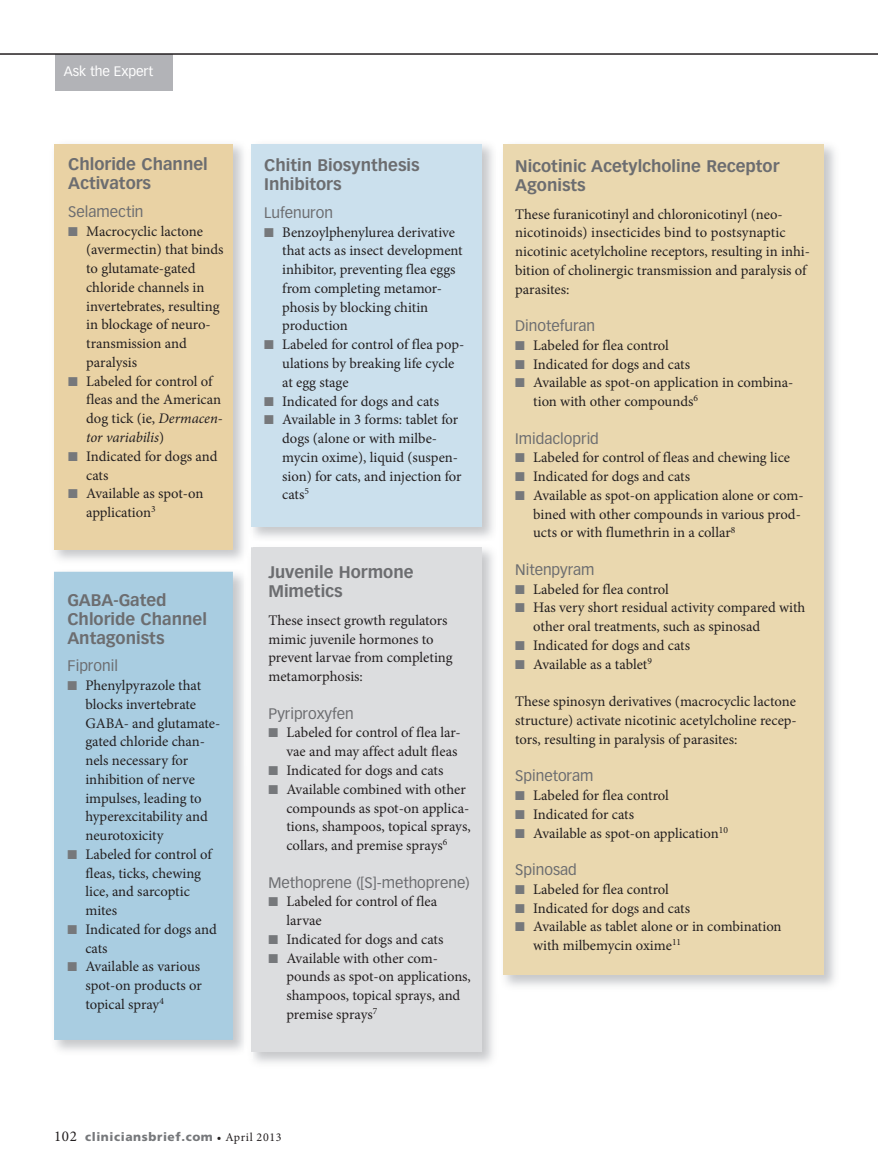
<style>
.page{position:relative;width:878px;height:1175px;background:#fff}
.page>*{position:absolute;margin:0;border:0;box-sizing:border-box;transform-origin:0 0}
.t1{font:700 16.5px/18.8px "Vectora LT Std";color:#6c6d70}
.t2{font:15px "Vectora LT Std";color:#6c6d70}
.t3{font:14.7px/18.8px "Minion Pro";color:#231f20}
.t4{font:13.5px "Vectora LT Std";color:#fff}
.t5{font:900 12px "Frutiger";letter-spacing:.05em;color:#76787b}
.s1{color:#76787b}
.s2{font-style:italic}
.s3{font-family:"Minion Pro";font-weight:400;font-size:15px;color:#231f20}
.s4{font-family:"Minion Pro";font-weight:400;color:#231f20}
</style>
<div class="page">
<div style="left:503px;top:144px;width:321px;height:830px;background:#ead8af"></div>
<div style="left:251px;top:547px;width:231px;height:504px;background:#dcdddf"></div>
<div style="left:251px;top:144px;width:230px;height:383px;background:#cbe0ed"></div>
<div style="left:54px;top:571px;width:179px;height:469px;background:#a9cde1"></div>
<div style="left:54px;top:144px;width:179px;height:405px;background:#e9d2a4"></div>
<div style="left:55px;top:54px;width:117px;height:36px;background:#b2b3b7"></div>
<hr style="left:0;top:53px;width:878px;height:2px;background:#231f20">
<p class="t4" style="left:64px;top:65px;width:91px">Ask the Expert</p>
<p class="t1" style="left:68px;top:156px;width:141px">Chloride Channel<br>Activators</p>
<p class="t2" style="left:68px;top:205px;width:77px">Selamectin</p>
<p class="t3" style="left:86px;top:223px;width:139px;text-indent:-18px"><span class="s1">■</span> Macrocyclic lactone (avermectin) that binds to glutamate-gated chloride channels in invertebrates, resulting in blockage of neuro&shy;transmission and paralysis</p>
<p class="t3" style="left:86px;top:373px;width:138px;text-indent:-18px"><span class="s1">■</span> Labeled for control of fleas and the American dog tick (ie, <span class="s2">Dermacen&shy;tor variabilis</span>)</p>
<p class="t3" style="left:86px;top:448px;width:133px;text-indent:-18px"><span class="s1">■</span> Indicated for dogs and cats</p>
<p class="t3" style="left:86px;top:485px;width:119px;text-indent:-18px"><span class="s1">■</span> Available as spot-on application<sup>3</sup></p>
<p class="t1" style="left:67px;top:592px;width:141px">GABA-Gated<br>Chloride Channel<br>Antagonists</p>
<p class="t2" style="left:67px;top:659px;width:52px">Fipronil</p>
<p class="t3" style="left:85px;top:677px;width:136px;text-indent:-18px"><span class="s1">■</span> Phenylpyrazole that blocks invertebrate<br>GABA- and glutamate&shy;gated chloride chan&shy;nels necessary for inhibition of nerve impulses, leading to hyperexcitability and neurotoxicity</p>
<p class="t3" style="left:85px;top:846px;width:128px;text-indent:-18px"><span class="s1">■</span> Labeled for control of fleas, ticks, chewing lice, and sarcoptic mites</p>
<p class="t3" style="left:85px;top:921px;width:133px;text-indent:-18px"><span class="s1">■</span> Indicated for dogs and cats</p>
<p class="t3" style="left:85px;top:958px;width:118px;text-align:justify;text-indent:-18px"><span class="s1">■</span> Available as various spot-on products or topical spray<sup>4</sup></p>
<p class="t1" style="left:264px;top:157px;width:157px">Chitin Biosynthesis<br>Inhibitors</p>
<p class="t2" style="left:264px;top:206px;width:70px">Lufenuron</p>
<p class="t3" style="left:282px;top:224px;width:182px;text-indent:-18px"><span class="s1">■</span> Benzoylphenylurea derivative that acts as insect development inhibitor, preventing flea eggs from completing metamor&shy;phosis by blocking chitin production</p>
<p class="t3" style="left:282px;top:336px;width:183px;text-indent:-18px"><span class="s1">■</span> Labeled for control of flea pop&shy;ulations by breaking life cycle at egg stage</p>
<p class="t3" style="left:264px;top:393px;width:176px"><span class="s1">■</span> Indicated for dogs and cats</p>
<p class="t3" style="left:282px;top:411px;width:181px;text-indent:-18px"><span class="s1">■</span> Available in 3 forms: tablet for dogs (alone or with milbe&shy;mycin oxime), liquid (suspen&shy;sion) for cats, and injection for cats<sup>5</sup></p>
<p class="t1" style="left:268px;top:564px;width:147px">Juvenile Hormone<br>Mimetics</p>
<p class="t3" style="left:268px;top:612px;width:186px">These insect growth regulators mimic juvenile hormones to prevent larvae from completing metamorphosis:</p>
<p class="t2" style="left:268px;top:707px;width:87px">Pyriproxyfen</p>
<p class="t3" style="left:268px;top:724px;width:194px;text-align:right"><span class="s1">■</span> Labeled for control of flea lar&shy;vae and may affect adult fleas</p>
<p class="t3" style="left:268px;top:762px;width:176px"><span class="s1">■</span> Indicated for dogs and cats</p>
<p class="t3" style="left:286px;top:781px;width:186px;text-indent:-18px"><span class="s1">■</span> Available combined with other compounds as spot-on applica&shy;tions, shampoos, topical sprays, collars, and premise sprays<sup>6</sup></p>
<p class="t2" style="left:268px;top:876px;width:202px">Methoprene ([S]-methoprene)</p>
<p class="t3" style="left:286px;top:893px;width:152px;text-indent:-18px"><span class="s1">■</span> Labeled for control of flea larvae</p>
<p class="t3" style="left:268px;top:931px;width:176px"><span class="s1">■</span> Indicated for dogs and cats</p>
<p class="t3" style="left:286px;top:949px;width:186px;text-indent:-18px"><span class="s1">■</span> Available with other com&shy;pounds as spot-on applications, shampoos, topical sprays, and premise sprays<sup>7</sup></p>
<p class="t5" style="left:54px;top:1131px;width:229px"><span class="s3">102</span> cliniciansbrief.com <span class="s4">• April 2013</span></p>
<p class="t1" style="left:515px;top:158px;width:266px">Nicotinic Acetylcholine Receptor<br>Agonists</p>
<p class="t3" style="left:515px;top:206px;width:296px">These furanicotinyl and chloronicotinyl (neo&shy;nicotinoids) insecticides bind to postsynaptic nicotinic acetylcholine receptors, resulting in inhi&shy;bition of cholinergic transmission and paralysis of parasites:</p>
<p class="t2" style="left:515px;top:319px;width:81px">Dinotefuran</p>
<p class="t3" style="left:515px;top:337px;width:155px"><span class="s1">■</span> Labeled for flea control</p>
<p class="t3" style="left:515px;top:356px;width:176px"><span class="s1">■</span> Indicated for dogs and cats</p>
<p class="t3" style="left:533px;top:374px;width:262px;text-indent:-18px"><span class="s1">■</span> Available as spot-on application in combina&shy;tion with other compounds<sup>6</sup></p>
<p class="t2" style="left:515px;top:432px;width:85px">Imidacloprid</p>
<p class="t3" style="left:515px;top:449px;width:276px"><span class="s1">■</span> Labeled for control of fleas and chewing lice</p>
<p class="t3" style="left:515px;top:468px;width:176px"><span class="s1">■</span> Indicated for dogs and cats</p>
<p class="t3" style="left:533px;top:487px;width:272px;text-indent:-18px"><span class="s1">■</span> Available as spot-on application alone or com&shy;bined with other compounds in various prod&shy;ucts or with flumethrin in a collar<sup>8</sup></p>
<p class="t2" style="left:515px;top:563px;width:81px">Nitenpyram</p>
<p class="t3" style="left:515px;top:581px;width:155px"><span class="s1">■</span> Labeled for flea control</p>
<p class="t3" style="left:533px;top:599px;width:274px;text-indent:-18px"><span class="s1">■</span> Has very short residual activity compared with other oral treatments, such as spinosad</p>
<p class="t3" style="left:515px;top:637px;width:176px"><span class="s1">■</span> Indicated for dogs and cats</p>
<p class="t3" style="left:515px;top:656px;width:138px"><span class="s1">■</span> Available as a tablet<sup>9</sup></p>
<p class="t3" style="left:515px;top:693px;width:283px;text-align:justify">These spinosyn derivatives (macrocyclic lactone structure) activate nicotinic acetylcholine recep&shy;tors, resulting in paralysis of parasites:</p>
<p class="t2" style="left:515px;top:769px;width:80px">Spinetoram</p>
<p class="t3" style="left:515px;top:787px;width:155px"><span class="s1">■</span> Labeled for flea control</p>
<p class="t3" style="left:515px;top:806px;width:120px"><span class="s1">■</span> Indicated for cats</p>
<p class="t3" style="left:515px;top:824px;width:214px"><span class="s1">■</span> Available as spot-on application<sup>10</sup></p>
<p class="t2" style="left:515px;top:863px;width:63px">Spinosad</p>
<p class="t3" style="left:515px;top:881px;width:155px"><span class="s1">■</span> Labeled for flea control</p>
<p class="t3" style="left:515px;top:899px;width:176px"><span class="s1">■</span> Indicated for dogs and cats</p>
<p class="t3" style="left:533px;top:918px;width:250px;text-indent:-18px"><span class="s1">■</span> Available as tablet alone or in combination with milbemycin oxime<sup>11</sup></p>
</div>
